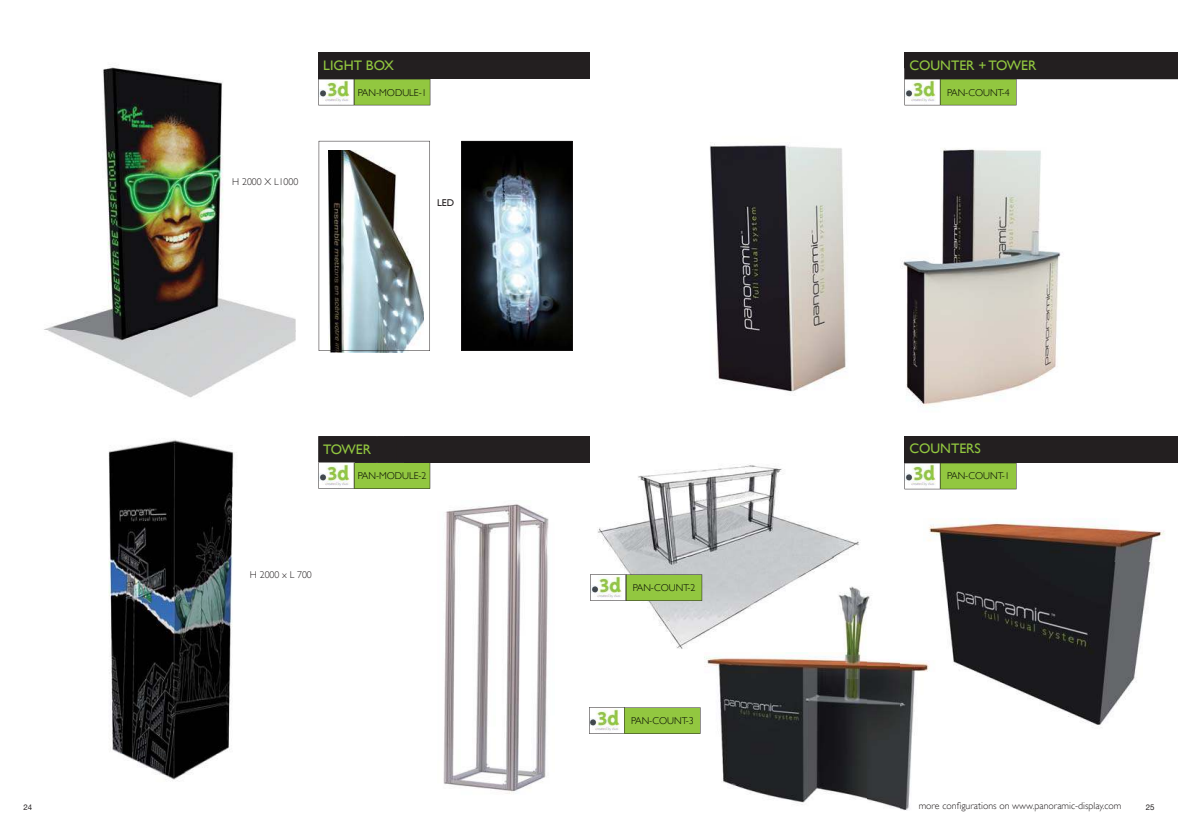
<style>
.page{position:relative;width:1178px;height:825px;background:#fff}
.page>*{position:absolute;margin:0;border:0;box-sizing:border-box;transform-origin:0 0}
.t1{font:13.8px "Gill Sans";color:#92c73f}
.t2{font:300 9.9px "Gill Sans";color:#000}
.t3{font:300 9.9px "Gill Sans";color:#231f20}
.t4{font:9.9px "Gill Sans";color:#231f20}
.t5{font:7.95px "Helvetica Neue";color:#231f20}
</style>
<div class="page">
<img style="left:44px;top:67px;width:252px;height:331px">
<img style="left:928px;top:521px;width:237px;height:42px">
<img style="left:943px;top:563px;width:207px;height:162px">
<div style="left:318px;top:53px;width:271px;height:26px;background:#231f20"></div>
<div style="left:904px;top:53px;width:274px;height:26px;background:#231f20"></div>
<div style="left:318px;top:436px;width:271px;height:27px;background:#231f20"></div>
<div style="left:904px;top:436px;width:274px;height:27px;background:#231f20"></div>
<svg style="left:319px;top:141px;width:111px;height:210px"></svg>
<svg style="left:461px;top:141px;width:112px;height:210px;background:#394147"></svg>
<img style="left:867px;top:557px;width:68px;height:254px">
<img style="left:704px;top:651px;width:163px;height:154px">
<img style="left:710px;top:105px;width:273px;height:301px">
<img style="left:983px;top:79px;width:195px;height:317px">
<img style="left:108px;top:440px;width:126px;height:341px">
<img style="left:318px;top:436px;width:1px;height:26px">
<img style="left:443px;top:504px;width:106px;height:290px">
<svg style="left:318px;top:79px;width:112px;height:26px;background:#a6cc6c"></svg>
<svg style="left:904px;top:463px;width:112px;height:26px;background:#a7cd6c"></svg>
<svg style="left:589px;top:707px;width:112px;height:27px"></svg>
<svg style="left:318px;top:462px;width:112px;height:27px"></svg>
<svg style="left:904px;top:79px;width:112px;height:26px;background:#a7cd6c"></svg>
<img style="left:589px;top:447px;width:156px;height:120px">
<img style="left:745px;top:465px;width:114px;height:92px">
<img style="left:624px;top:557px;width:263px;height:94px">
<svg style="left:590px;top:574px;width:112px;height:27px"></svg>
<h1 class="t1" style="left:323px;top:60px;width:72px">LIGHT BOX</h1>
<p class="t2" style="left:358px;top:88px;width:70px">PAN-MODULE-1</p>
<p class="t3" style="left:232px;top:178px;width:68px">H 2000 X L1000</p>
<p class="t4" style="left:437px;top:198px;width:19px">LED</p>
<h1 class="t1" style="left:323px;top:443px;width:49px">TOWER</h1>
<p class="t2" style="left:358px;top:471px;width:70px">PAN-MODULE-2</p>
<p class="t3" style="left:250px;top:571px;width:63px">H 2000 x L 700</p>
<p class="t2" style="left:633px;top:583px;width:64px">PAN-COUNT-2</p>
<p class="t2" style="left:631px;top:716px;width:64px">PAN-COUNT-3</p>
<h1 class="t1" style="left:909px;top:60px;width:129px">COUNTER + TOWER</h1>
<p class="t2" style="left:947px;top:88px;width:64px">PAN-COUNT-4</p>
<h1 class="t1" style="left:909px;top:443px;width:73px">COUNTERS</h1>
<p class="t2" style="left:947px;top:472px;width:64px">PAN-COUNT-1</p>
<p class="t3" style="left:919px;top:801px;width:204px">more configurations on www.panoramic-display.com</p>
<p class="t5" style="left:23px;top:802px;width:10px">24</p>
<p class="t5" style="left:1146px;top:802px;width:10px">25</p>
</div>
